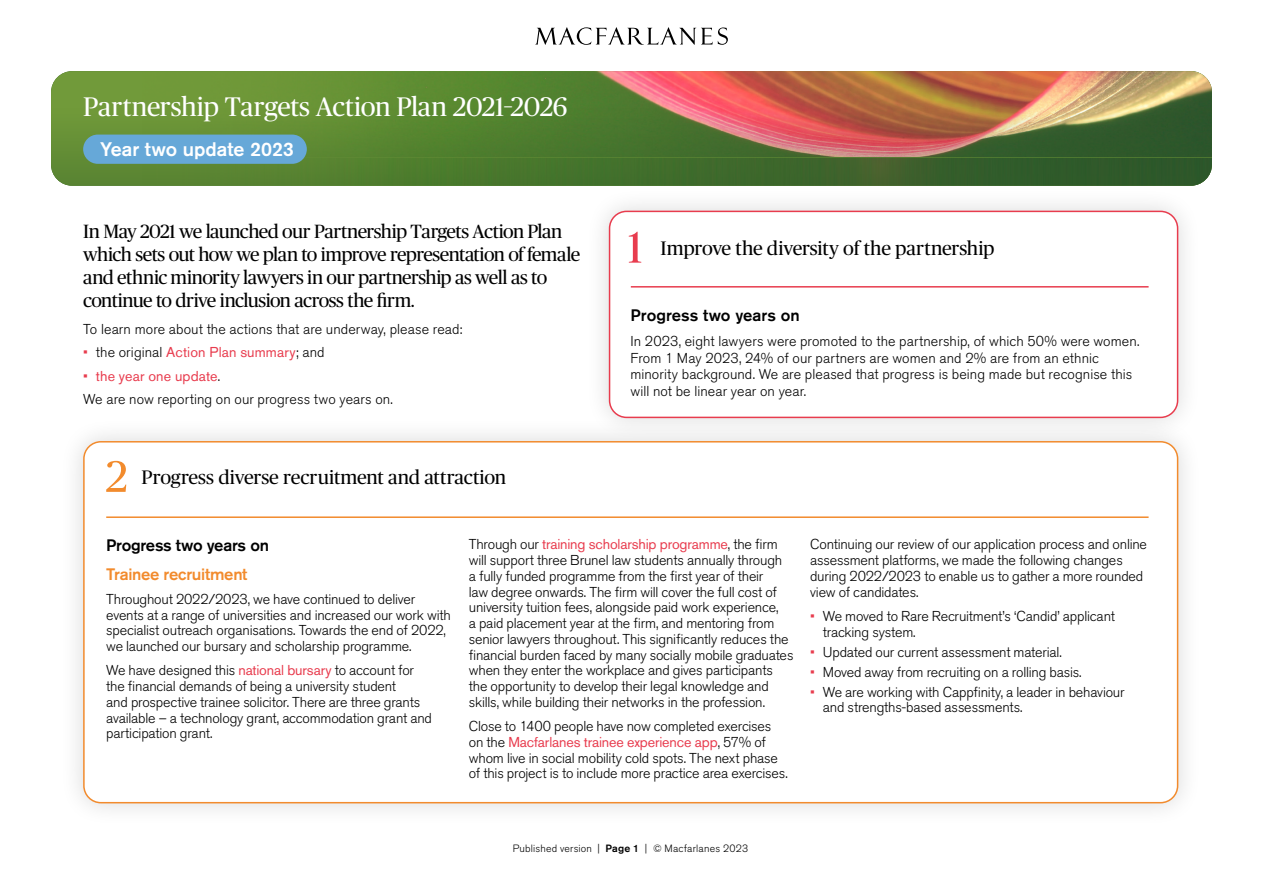
<style>
.page{position:relative;width:1263px;height:893px;background:#fff}
.page>*{position:absolute;margin:0;border:0;box-sizing:border-box;transform-origin:0 0}
.t1{font:26.85px "Publico Headline";letter-spacing:-.005em;color:#fff}
.t2{font:19.5px "Publico Headline";letter-spacing:-.005em;color:#000}
.t3{font:500 19.5px "Akzidenz Grotesk BQ";color:#fff}
.t4{font:19.05px/23px "Publico Headline";letter-spacing:-.03em;color:#000}
.t5{font:500 16.5px "Akzidenz Grotesk BQ";letter-spacing:-.01em;color:#000}
.t6{font:500 16.5px "Akzidenz Grotesk BQ";letter-spacing:-.015em;color:#f28b2d}
.t7{font:300 14.25px/15.8px "Akzidenz Grotesk BQ";letter-spacing:-.015em;color:#000}
.t8{font:300 14.25px/16.5px "Akzidenz Grotesk BQ";letter-spacing:.005em;color:#000}
.t9{font:14.25px "Akzidenz Grotesk BQ";letter-spacing:.01em;color:#e83c4e}
.t10{font:300 10.5px "Akzidenz Grotesk BQ";letter-spacing:.02em;color:#000}
.s1{font-weight:300}
.s2{font-weight:300;color:#000}
.s3{color:#e83c4e}
.s4{font-weight:400;color:#e83c4e}
.s5{font-weight:500}
</style>
<div class="page">
<div style="left:59px;top:417px;width:1143px;height:410px;background:#f9f9f9"></div>
<div style="left:84px;top:442px;width:1093px;height:361px;background:#fff;border-radius:17px"></div>
<hr style="left:106px;top:516px;width:1042px;height:2px;background:#f28b2d">
<svg style="left:106px;top:461px;width:20px;height:31px"></svg>
<div style="left:585px;top:187px;width:617px;height:255px;background:#f4f4f4"></div>
<div style="left:609px;top:211px;width:568px;height:206px;background:#fff;border-radius:17px"></div>
<div style="left:609px;top:211px;width:569px;height:207px;border:2px solid #e83c4e;border-radius:17px"></div>
<svg style="left:629px;top:232px;width:12px;height:31px"></svg>
<hr style="left:631px;top:286px;width:517px;height:2px;background:#e83c4e">
<svg style="left:535px;top:27px;width:193px;height:18px"></svg>
<div style="left:51px;top:71px;width:91px;height:37px;background:#719a3a"></div>
<img style="left:142px;top:71px;width:1070px;height:37px">
<svg style="left:51px;top:108px;width:1161px;height:78px;background:#617538"></svg>
<div style="left:83px;top:135px;width:224px;height:29px;background:#66a8d8;border-radius:15px"></div>
<h1 class="t1" style="left:83px;top:88px;width:486px">Partnership Targets Action Plan 2021–2026</h1>
<h2 class="t3" style="left:100px;top:137px;width:195px">Year two update 2023</h2>
<h3 class="t4" style="left:83px;top:219px;width:499px">In May 2021 we launched our Partnership Targets Action Plan which sets out how we plan to improve representation of female and ethnic minority lawyers in our partnership as well as to continue to drive inclusion across the firm.</h3>
<p class="t8" style="left:83px;top:321px;width:381px">To learn more about the actions that are underway, please read:</p>
<p class="t9" style="left:83px;top:344px;width:243px"><span class="s1">•</span> <span class="s2">the original</span> Action Plan summary<span class="s2">; and</span></p>
<p class="t8" style="left:83px;top:364px;width:311px;line-height:23.5px"><span class="s3">•</span> <span class="s4">the year one update</span>.<br>We are now reporting on our progress two years on.</p>
<h2 class="t2" style="left:142px;top:464px;width:366px">Progress diverse recruitment and attraction</h2>
<h2 class="t2" style="left:661px;top:235px;width:335px">Improve the diversity of the partnership</h2>
<p class="t5" style="left:630px;top:305px;width:171px">Progress two years on</p>
<p class="t8" style="left:630px;top:333px;width:510px">In 2023, eight lawyers were promoted to the partnership, of which 50% were women.<br>From 1 May 2023, 24% of our partners are women and 2% are from an ethnic minority background. We are pleased that progress is being made but recognise this will not be linear year on year.</p>
<p class="t5" style="left:106px;top:535px;width:164px">Progress two years on</p>
<p class="t6" style="left:106px;top:564px;width:143px">Trainee recruitment</p>
<p class="t7" style="left:106px;top:591px;width:346px">Throughout 2022/2023, we have continued to deliver events at a range of universities and increased our work with specialist outreach organisations. Towards the end of 2022, we launched our bursary and scholarship programme.</p>
<p class="t7" style="left:106px;top:663px;width:327px">We have designed this <span class="s4">national bursary</span> to account for the financial demands of being a university student<br>and prospective trainee solicitor. There are three grants available – a technology grant, accommodation grant and participation grant.</p>
<p class="t7" style="left:469px;top:537px;width:326px">Through our <span class="s4">training scholarship programme</span>, the firm will support three Brunel law students annually through<br>a fully funded programme from the first year of their<br>law degree onwards. The firm will cover the full cost of university tuition fees, alongside paid work experience,<br>a paid placement year at the firm, and mentoring from senior lawyers throughout. This significantly reduces the financial burden faced by many socially mobile graduates when they enter the workplace and gives participants the opportunity to develop their legal knowledge and skills, while building their networks in the profession.</p>
<p class="t7" style="left:469px;top:719px;width:320px">Close to 1400 people have now completed exercises on the <span class="s4">Macfarlanes trainee experience app</span>, 57% of whom live in social mobility cold spots. The next phase of this project is to include more practice area exercises.</p>
<p class="t7" style="left:810px;top:537px;width:338px">Continuing our review of our application process and online assessment platforms, we made the following changes during 2022/2023 to enable us to gather a more rounded view of candidates.</p>
<p class="t7" style="left:823px;top:608px;width:294px;text-indent:-13px"><span class="s3">•</span> We moved to Rare Recruitment’s ‘Candid’ applicant tracking system.</p>
<p class="t7" style="left:810px;top:644px;width:253px"><span class="s3">•</span> Updated our current assessment material.</p>
<p class="t7" style="left:810px;top:664px;width:273px"><span class="s3">•</span> Moved away from recruiting on a rolling basis.</p>
<p class="t7" style="left:823px;top:684px;width:303px;text-indent:-13px"><span class="s3">•</span> We are working with Cappfinity, a leader in behaviour and strengths-based assessments.</p>
<p class="t10" style="left:513px;top:842px;width:237px">Published version | <span class="s5">Page 1</span> | © Macfarlanes 2023</p>
</div>
